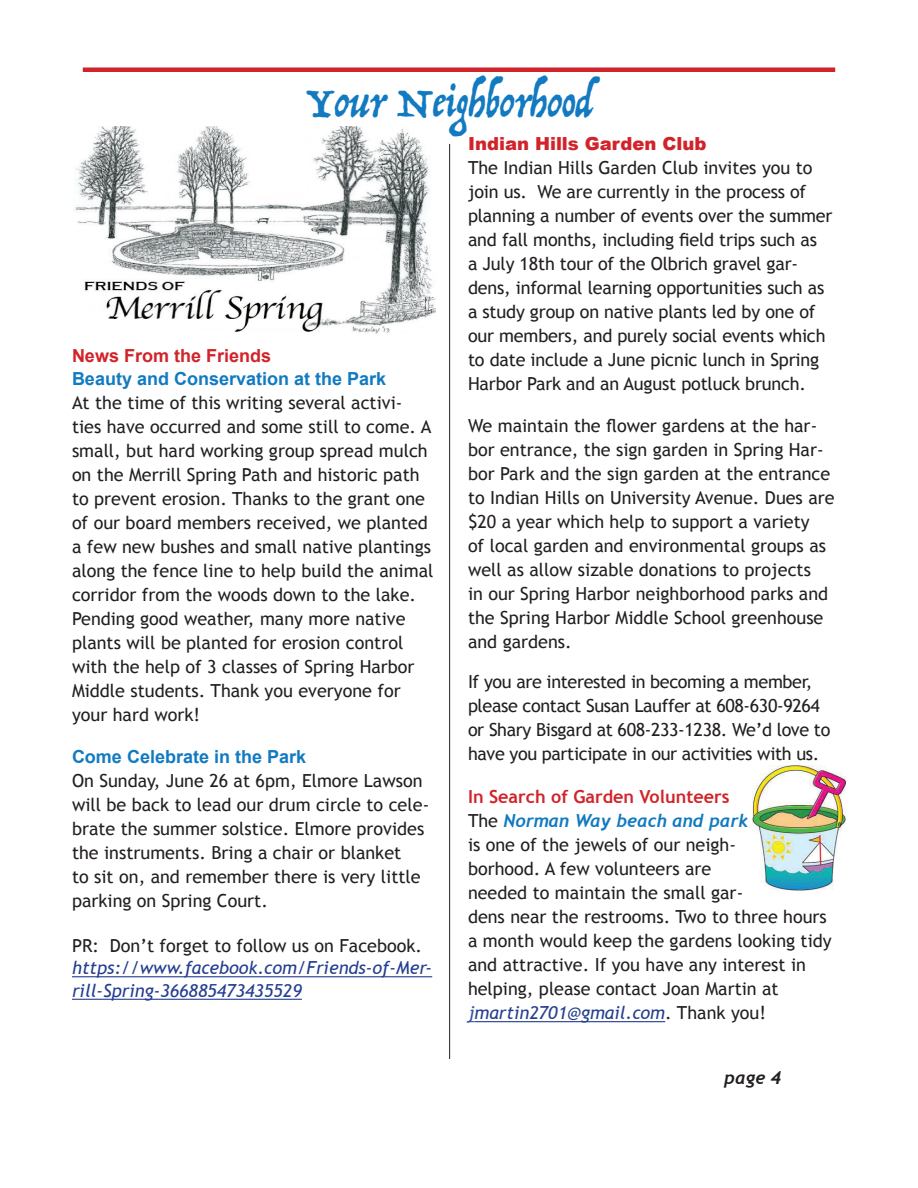
<style>
.page{position:relative;width:918px;height:1188px;background:#fff}
.page>*{position:absolute;margin:0;border:0;box-sizing:border-box;transform-origin:0 0}
.t1{font:45px "Trattatello";color:#127ac0}
.t2{font:18px/24px "Trebuchet MS";color:#231f20}
.t3{font:18px/24px "Trebuchet MS";letter-spacing:-.02em;color:#231f20}
.t4{font:italic 18px/22.5px "Trebuchet MS";color:#243e91}
.t5{font:700 18px "Arial";color:#127ac0}
.t6{font:700 18px "Trebuchet MS";color:#d1232a}
.t7{font:italic 700 18px "Trebuchet";color:#127ac0}
.t8{font:900 18px "Arial";color:#d1232a}
.t9{font:700 18px "Arial";color:#d1232a}
.t10{font:italic 700 18px "Trebuchet";color:#231f20}
.s1{font-family:"Trebuchet MS";font-weight:400;font-style:normal;color:#231f20}
.s2{font-style:italic;color:#3853a3}
.s3{font-style:italic;color:#253f8e}
</style>
<div class="page">
<hr style="left:449px;top:144px;width:1px;height:915px;background:#231f20">
<hr style="left:83px;top:68px;width:752px;height:4px;background:#d1232a">
<hr style="left:72px;top:976px;width:360px;height:1px;background:#243e91">
<hr style="left:72px;top:999px;width:230px;height:1px;background:#243e91">
<img style="left:75px;top:126px;width:361px;height:208px">
<hr style="left:475px;top:1021px;width:190px;height:1px;background:#253f8e">
<img style="left:752px;top:765px;width:94px;height:126px">
<h1 class="t1" style="left:306px;top:74px;width:288px">Your Neighborhood</h1>
<p class="t8" style="left:468px;top:130px;width:240px">Indian Hills Garden Club</p>
<p class="t2" style="left:468px;top:156px;width:366px">The Indian Hills Garden Club invites you to join us. We are currently in the process of planning a number of events over the summer and fall months, including field trips such as<br>a July 18th tour of the Olbrich gravel gar&shy;dens, informal learning opportunities such as a study group on native plants led by one of our members, and purely social events which to date include a June picnic lunch in Spring Harbor Park and an August potluck brunch.</p>
<p class="t2" style="left:468px;top:413px;width:368px">We maintain the flower gardens at the har&shy;bor entrance, the sign garden in Spring Har&shy;bor Park and the sign garden at the entrance to Indian Hills on University Avenue. Dues are $20 a year which help to support a variety<br>of local garden and environmental groups as well as allow sizable donations to projects<br>in our Spring Harbor neighborhood parks and the Spring Harbor Middle School greenhouse and gardens.</p>
<p class="t3" style="left:468px;top:670px;width:364px">If you are interested in becoming a member, please contact Susan Lauffer at 608-630-9264 or Shary Bisgard at 608-233-1238. We’d love to have you participate in our activities with us.</p>
<p class="t6" style="left:468px;top:786px;width:263px">In Search of Garden Volunteers</p>
<p class="t7" style="left:468px;top:810px;width:282px"><span class="s1">The</span> Norman Way beach and park</p>
<p class="t2" style="left:468px;top:833px;width:365px">is one of the jewels of our neigh-<br>borhood. A few volunteers are<br>needed to maintain the small gar-<br>dens near the restrooms. Two to three hours a month would keep the gardens looking tidy and attractive. If you have any interest in helping, please contact Joan Martin at <span class="s2">j</span><span class="s3">martin2701@gmail.com</span>. Thank you!</p>
<p class="t9" style="left:72px;top:344px;width:201px">News From the Friends</p>
<p class="t5" style="left:72px;top:367px;width:316px">Beauty and Conservation at the Park</p>
<p class="t2" style="left:72px;top:391px;width:363px">At the time of this writing several activi&shy;ties have occurred and some still to come. A small, but hard working group spread mulch on the Merrill Spring Path and historic path to prevent erosion. Thanks to the grant one of our board members received, we planted a few new bushes and small native plantings along the fence line to help build the animal corridor from the woods down to the lake.<br>Pending good weather, many more native plants will be planted for erosion control with the help of 3 classes of Spring Harbor Middle students. Thank you everyone for your hard work!</p>
<p class="t5" style="left:72px;top:745px;width:236px">Come Celebrate in the Park</p>
<p class="t2" style="left:72px;top:769px;width:359px">On Sunday, June 26 at 6pm, Elmore Lawson will be back to lead our drum circle to cele&shy;brate the summer solstice. Elmore provides the instruments. Bring a chair or blanket<br>to sit on, and remember there is very little parking on Spring Court.</p>
<p class="t2" style="left:72px;top:934px;width:352px">PR: Don’t forget to follow us on Facebook.</p>
<p class="t4" style="left:72px;top:957px;width:362px">https://www.facebook.com/Friends-of-Mer&shy;rill-Spring-366885473435529</p>
<p class="t10" style="left:724px;top:1067px;width:58px">page 4</p>
</div>
